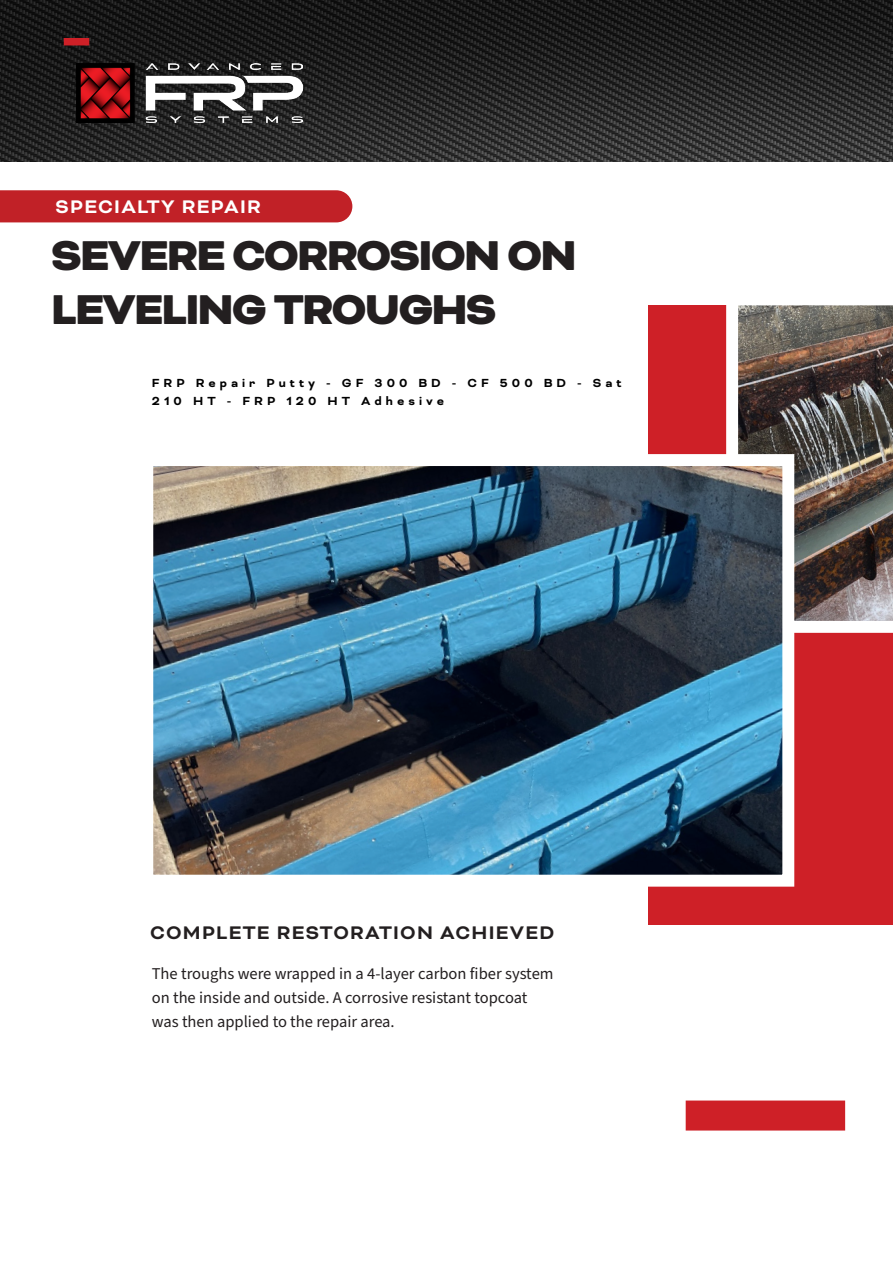
<style>
.page{position:relative;width:893px;height:1263px;background:#fff}
.page>*{position:absolute;margin:0;border:0;box-sizing:border-box;transform-origin:0 0}
.Title_32_pt___All_Caps{font:900 48px "Bicyclette";letter-spacing:-.04em;color:#231f20}
.Heading_14_pt___All_Caps{font:700 21px "Bicyclette";letter-spacing:.06em;color:#231f20}
.Heading_14_pt___All_Caps-2{font:700 21px "Bicyclette";letter-spacing:.06em;color:#fff}
.Body_Text{font:16.5px/24px "Source Sans Pro";color:#231f20}
.Body_9_pt{font:700 13.5px/18px "Bicyclette";letter-spacing:.3em;color:#000}
</style>
<div class="page">
<img style="left:0;top:0;width:893px;height:161px">
<div style="left:649px;top:305px;width:244px;height:620px;background:#ce2027"></div>
<img style="left:726px;top:305px;width:167px;height:328px">
<img style="left:154px;top:467px;width:627px;height:407px">
<div style="left:141px;top:454px;width:653px;height:433px;border:12px solid #fff"></div>
<div style="left:64px;top:38px;width:25px;height:7px;background:#ce2027"></div>
<img style="left:77px;top:64px;width:226px;height:58px">
<div style="left:686px;top:1100px;width:159px;height:30px;background:#ce2027"></div>
<div style="left:0;top:190px;width:352px;height:32px;background:#c12127"></div>
<p class="Heading_14_pt___All_Caps-2" style="left:56px;top:194px;width:207px">SPECIALTY REPAIR</p>
<p class="Title_32_pt___All_Caps" style="left:51px;top:227px;width:527px">SEVERE CORROSION ON</p>
<p class="Title_32_pt___All_Caps" style="left:51px;top:281px;width:447px">LEVELING TROUGHS</p>
<p class="Body_9_pt" style="left:152px;top:374px;width:471px">FRP Repair Putty - GF 300 BD - CF 500 BD - Sat<br>210 HT - FRP 120 HT Adhesive</p>
<p class="Heading_14_pt___All_Caps" style="left:150px;top:920px;width:405px">COMPLETE RESTORATION ACHIEVED</p>
<p class="Body_Text" style="left:152px;top:962px;width:403px">The troughs were wrapped in a 4-layer carbon fiber system on the inside and outside. A corrosive resistant topcoat was then applied to the repair area.</p>
</div>
